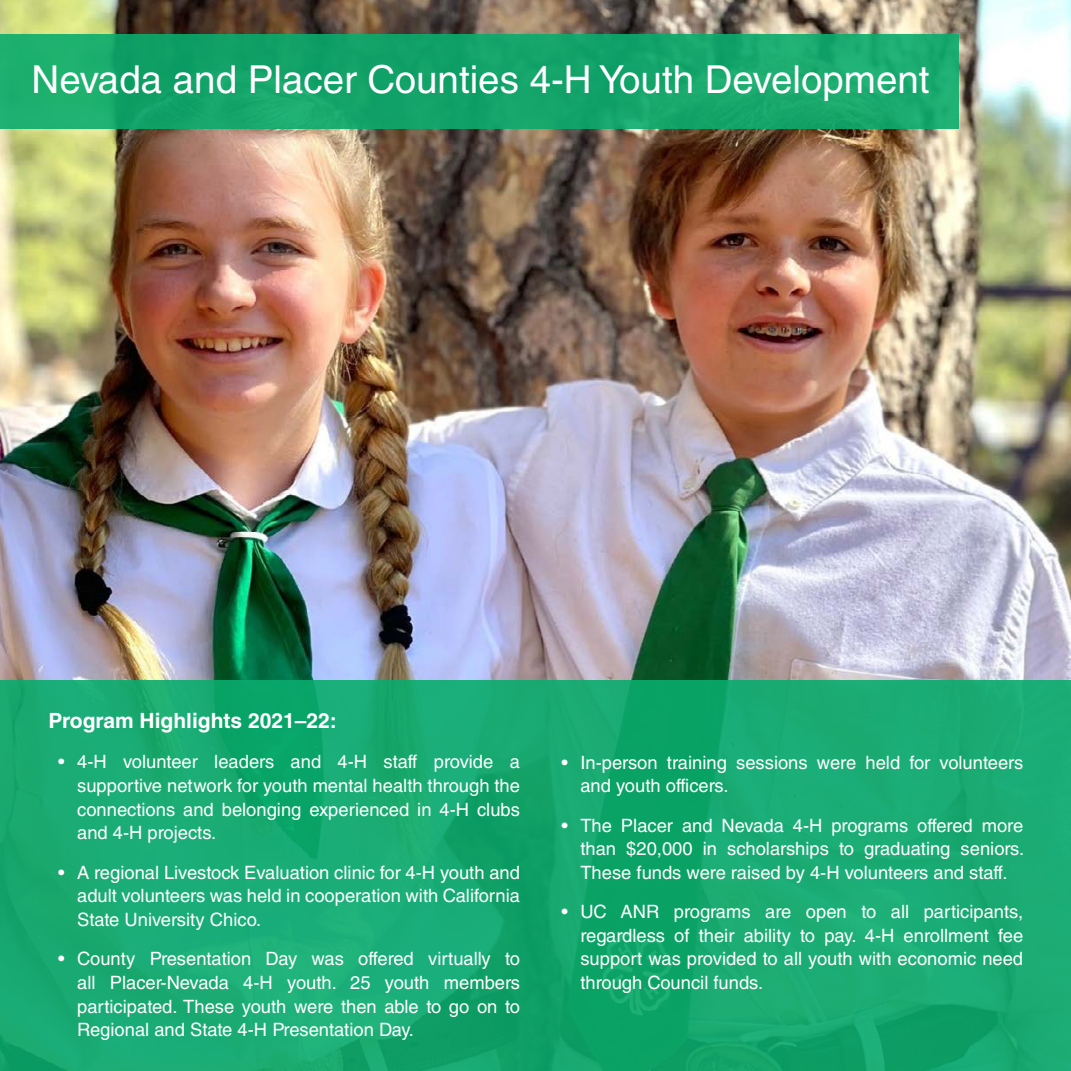
<style>
.page{position:relative;width:1071px;height:1071px;background:#fff}
.page>*{position:absolute;margin:0;border:0;box-sizing:border-box;transform-origin:0 0}
.t1{font:38.5px "Helvetica LT Std";color:#fff}
.t2{font:700 21px "Helvetica LT Std";color:#fff}
.t3{font:18.38px/23.6px "Helvetica LT Std";color:#fff;text-align:justify}
</style>
<div class="page">
<img style="left:0;top:0;width:1071px;height:680px">
<svg style="left:0;top:680px;width:1071px;height:391px;background:#16a971"></svg>
<div style="left:0;top:34px;width:959px;height:95px;background:#15a56b"></div>
<h1 class="t1" style="left:32px;top:57px;width:899px">Nevada and Placer Counties 4-H Youth Development</h1>
<p class="t2" style="left:49px;top:708px;width:290px">Program Highlights 2021–22:</p>
<p class="t3" style="left:77px;top:750px;width:444px;text-indent:-19px">• 4-H volunteer leaders and 4-H staff provide a supportive network for youth mental health through the connections and belonging experienced in 4-H clubs and 4-H projects.</p>
<p class="t3" style="left:77px;top:860px;width:444px;text-indent:-19px">• A regional Livestock Evaluation clinic for 4-H youth and adult volunteers was held in cooperation with California State University Chico.</p>
<p class="t3" style="left:77px;top:947px;width:444px;text-indent:-19px">• County Presentation Day was offered virtually to all Placer-Nevada 4-H youth. 25 youth members participated. These youth were then able to go on to Regional and State 4-H Presentation Day.</p>
<p class="t3" style="left:580px;top:750px;width:444px;text-indent:-19px">• In-person training sessions were held for volunteers and youth officers.</p>
<p class="t3" style="left:580px;top:813px;width:445px;text-indent:-19px">• The Placer and Nevada 4-H programs offered more than $20,000 in scholarships to graduating seniors.<br>These funds were raised by 4-H volunteers and staff.</p>
<p class="t3" style="left:580px;top:900px;width:444px;text-indent:-19px">• UC ANR programs are open to all participants, regardless of their ability to pay. 4-H enrollment fee support was provided to all youth with economic need through Council funds.</p>
</div>
